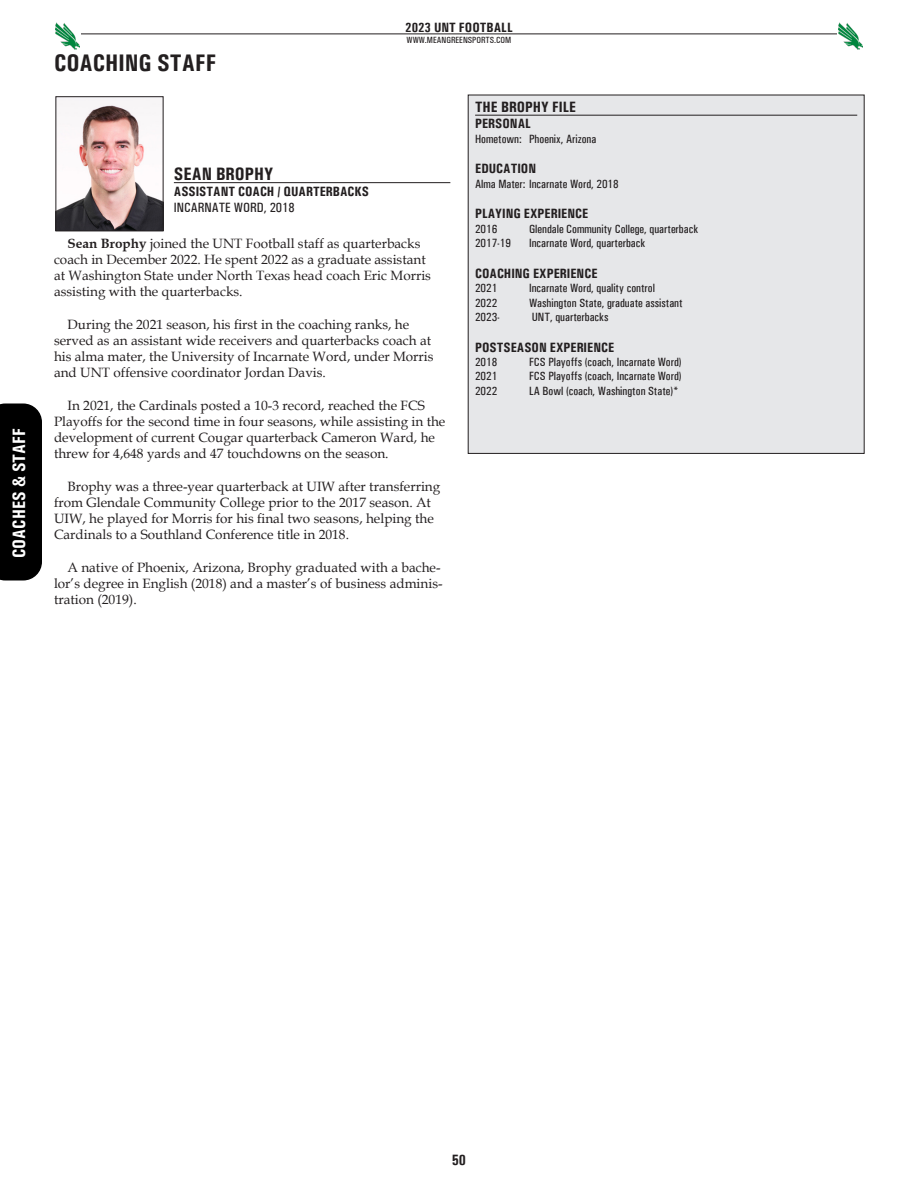
<style>
.page{position:relative;width:918px;height:1188px;background:#fff}
.page>*{position:absolute;margin:0;border:0;box-sizing:border-box;transform-origin:0 0}
.t1{font:700 24px "Univers Condensed";color:#231f20}
.t2{font:700 18px "Univers Condensed";color:#fff}
.t3{font:700 18px "Univers Condensed";color:#231f20}
.t4{font:700 15px "Univers Condensed";color:#231f20}
.t5{font:13.5px/16.2px "Book Antiqua";color:#231f20}
.t6{font:700 13.5px/16.2px "Univers Condensed";color:#231f20}
.t7{font:500 condensed 12px "Univers";color:#231f20}
.t8{font:500 condensed 9px "Univers";color:#231f20}
.s1{font-family:"Univers";font-weight:500;font-stretch:condensed}
.s2{font-weight:700}
</style>
<div class="page">
<div style="left:0;top:404px;width:42px;height:176px;background:#000"></div>
<hr style="left:81px;top:34px;width:756px;height:1px;background:#231f20">
<img style="left:56px;top:23px;width:23px;height:26px">
<img style="left:839px;top:23px;width:23px;height:26px">
<img style="left:58px;top:98px;width:104px;height:131px">
<div style="left:56px;top:96px;width:108px;height:135px;border:1px solid #231f20"></div>
<hr style="left:174px;top:182px;width:276px;height:1px;background:#231f20">
<div style="left:468px;top:95px;width:396px;height:358px;background:#e6e7e9"></div>
<hr style="left:475px;top:115px;width:382px;height:1px;background:#231f20">
<h2 class="t2" style="left:8px;top:558px;width:132px;rotate:-90deg">COACHES &amp; STAFF</h2>
<h1 class="t1" style="left:54px;top:48px;width:164px">COACHING STAFF</h1>
<p class="t6" style="left:405px;top:19px;width:109px">2023 UNT FOOTBALL</p>
<p class="t8" style="left:407px;top:35px;width:106px">WWW.MEANGREENSPORTS.COM</p>
<p class="t3" style="left:174px;top:163px;width:101px">SEAN BROPHY</p>
<p class="t6" style="left:174px;top:183px;width:197px">ASSISTANT COACH / QUARTERBACKS<br><span class="s1">INCARNATE WORD, 2018</span></p>
<p class="t5" style="left:54px;top:235px;width:379px;text-indent:14px"><span class="s2">Sean Brophy</span> joined the UNT Football staff as quarterbacks coach in December 2022. He spent 2022 as a graduate assistant at Washington State under North Texas head coach Eric Morris assisting with the quarterbacks.</p>
<p class="t5" style="left:54px;top:316px;width:381px;text-indent:14px">During the 2021 season, his first in the coaching ranks, he served as an assistant wide receivers and quarterbacks coach at his alma mater, the University of Incarnate Word, under Morris and UNT offensive coordinator Jordan Davis.</p>
<p class="t5" style="left:54px;top:397px;width:393px;text-indent:14px">In 2021, the Cardinals posted a 10-3 record, reached the FCS Playoffs for the second time in four seasons, while assisting in the development of current Cougar quarterback Cameron Ward, he threw for 4,648 yards and 47 touchdowns on the season.</p>
<p class="t5" style="left:54px;top:478px;width:388px;text-indent:14px">Brophy was a three-year quarterback at UIW after transferring from Glendale Community College prior to the 2017 season. At UIW, he played for Morris for his final two seasons, helping the Cardinals to a Southland Conference title in 2018.</p>
<p class="t5" style="left:54px;top:559px;width:390px;text-indent:14px">A native of Phoenix, Arizona, Brophy graduated with a bache&shy;lor’s degree in English (2018) and a master’s of business adminis&shy;tration (2019).</p>
<p class="t4" style="left:475px;top:98px;width:102px">THE BROPHY FILE</p>
<p class="t6" style="left:475px;top:116px;width:57px">PERSONAL</p>
<p class="t7" style="left:475px;top:132px;width:123px">Hometown: Phoenix, Arizona</p>
<p class="t6" style="left:475px;top:161px;width:62px">EDUCATION</p>
<p class="t7" style="left:475px;top:177px;width:145px">Alma Mater: Incarnate Word, 2018</p>
<p class="t6" style="left:475px;top:206px;width:115px">PLAYING EXPERIENCE</p>
<p class="t7" style="left:475px;top:222px;width:24px">2016</p>
<p class="t7" style="left:529px;top:222px;width:171px">Glendale Community College, quarterback</p>
<p class="t7" style="left:475px;top:236px;width:37px">2017-19</p>
<p class="t7" style="left:529px;top:236px;width:118px">Incarnate Word, quarterback</p>
<p class="t6" style="left:475px;top:265px;width:124px">COACHING EXPERIENCE</p>
<p class="t7" style="left:475px;top:281px;width:24px">2021</p>
<p class="t7" style="left:529px;top:281px;width:127px">Incarnate Word, quality control</p>
<p class="t7" style="left:475px;top:296px;width:24px">2022</p>
<p class="t7" style="left:529px;top:296px;width:155px">Washington State, graduate assistant</p>
<p class="t7" style="left:475px;top:310px;width:26px">2023-</p>
<p class="t7" style="left:532px;top:310px;width:78px">UNT, quarterbacks</p>
<p class="t6" style="left:475px;top:339px;width:141px">POSTSEASON EXPERIENCE</p>
<p class="t7" style="left:475px;top:355px;width:24px">2018</p>
<p class="t7" style="left:529px;top:355px;width:154px">FCS Playoffs (coach, Incarnate Word)</p>
<p class="t7" style="left:475px;top:369px;width:24px">2021</p>
<p class="t7" style="left:529px;top:369px;width:154px">FCS Playoffs (coach, Incarnate Word)</p>
<p class="t7" style="left:475px;top:384px;width:24px">2022</p>
<p class="t7" style="left:529px;top:384px;width:151px">LA Bowl (coach, Washington State)*</p>
<p class="t4" style="left:452px;top:1150px;width:16px">50</p>
</div>
